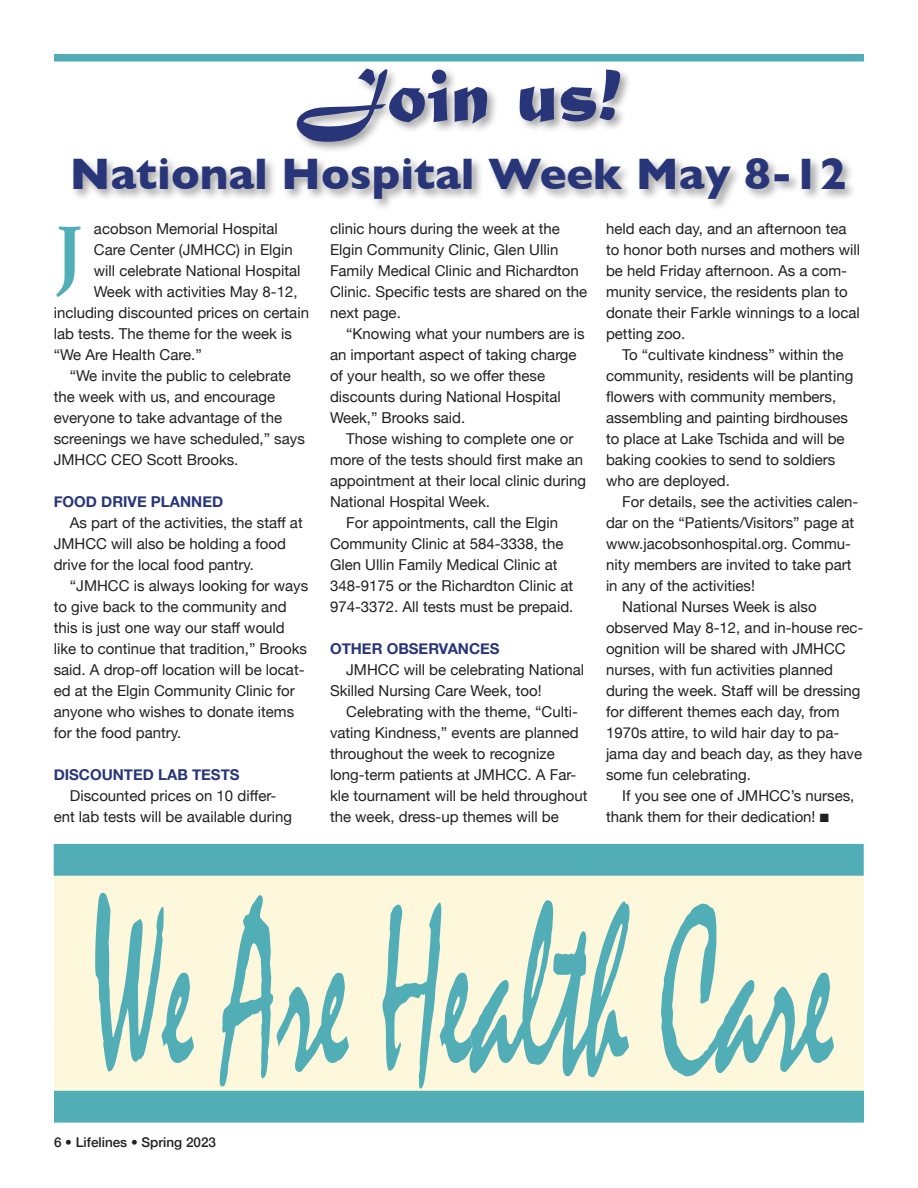
<style>
.page{position:relative;width:918px;height:1188px;background:#fff}
.page>*{position:absolute;margin:0;border:0;box-sizing:border-box;transform-origin:0 0}
.Paragraph_Style_2{font:700 80.55px "Athelas";color:#51aeb7}
.t1{font:79.5px "Matura MT Script Capitals";color:#283679}
.t2{font:700 45px "Gill Sans";color:#283679}
.t3{font:15px/21px "Helvetica Neue";color:#231f20}
.t4{font:700 15px "Helvetica Neue";color:#283679}
.t5{font:500 13.5px "Helvetica Neue";color:#231f20}
</style>
<div class="page">
<div style="left:54px;top:54px;width:810px;height:8px;background:#51aeb7;border:2px solid #51aeb7"></div>
<div style="left:71px;top:67px;width:786px;height:145px;background:#231f20;opacity:.4"></div>
<img style="left:54px;top:876px;width:810px;height:215px">
<div style="left:54px;top:1091px;width:810px;height:32px;background:#51aeb7;border:2px solid #51aeb7"></div>
<div style="left:54px;top:844px;width:810px;height:32px;background:#51aeb7;border:2px solid #51aeb7"></div>
<p class="t1" style="left:295px;top:47px;width:327px">Join us!</p>
<p class="t2" style="left:70px;top:138px;width:778px">National Hospital Week May 8-12</p>
<p class="Paragraph_Style_2" style="left:55px;top:188px;width:30px">J</p>
<p class="t3" style="left:606px;top:219px;width:256px">held each day, and an afternoon tea to honor both nurses and mothers will be held Friday afternoon. As a com&shy;munity service, the residents plan to donate their Farkle winnings to a local petting zoo.</p>
<p class="t3" style="left:606px;top:345px;width:249px;text-indent:16px">To “cultivate kindness” within the community, residents will be planting flowers with community members, assembling and painting birdhouses to place at Lake Tschida and will be baking cookies to send to soldiers who are deployed.</p>
<p class="t3" style="left:606px;top:492px;width:254px;text-indent:16px">For details, see the activities calen&shy;dar on the “Patients/Visitors” page at www.jacobsonhospital.org. Commu&shy;nity members are invited to take part in any of the activities!</p>
<p class="t3" style="left:606px;top:597px;width:259px;text-indent:16px">National Nurses Week is also observed May 8-12, and in-house rec&shy;ognition will be shared with JMHCC nurses, with fun activities planned during the week. Staff will be dressing for different themes each day, from 1970s attire, to wild hair day to pa&shy;jama day and beach day, as they have some fun celebrating.</p>
<p class="t3" style="left:606px;top:785px;width:250px;line-height:21.8px;text-indent:16px">If you see one of JMHCC’s nurses, thank them for their dedication! ■</p>
<p class="t3" style="left:94px;top:219px;width:185px">acobson Memorial Hospital</p>
<p class="t3" style="left:94px;top:240px;width:200px">Care Center (JMHCC) in Elgin</p>
<p class="t3" style="left:94px;top:261px;width:208px">will celebrate National Hospital</p>
<p class="t3" style="left:94px;top:282px;width:205px">Week with activities May 8-12,</p>
<p class="t3" style="left:54px;top:303px;width:257px">including discounted prices on certain</p>
<p class="t3" style="left:54px;top:324px;width:240px">lab tests. The theme for the week is</p>
<p class="t3" style="left:54px;top:345px;width:150px">“We Are Health Care.”</p>
<p class="t3" style="left:54px;top:366px;width:253px;text-indent:16px">“We invite the public to celebrate the week with us, and encourage everyone to take advantage of the screenings we have scheduled,” says<br>JMHCC CEO Scott Brooks.</p>
<p class="t4" style="left:54px;top:489px;width:171px">FOOD DRIVE PLANNED</p>
<p class="t3" style="left:54px;top:513px;width:251px;text-indent:16px">As part of the activities, the staff at<br>JMHCC will also be holding a food drive for the local food pantry.</p>
<p class="t3" style="left:54px;top:576px;width:256px;text-indent:16px">“JMHCC is always looking for ways to give back to the community and this is just one way our staff would like to continue that tradition,” Brooks said. A drop-off location will be locat&shy;ed at the Elgin Community Clinic for anyone who wishes to donate items for the food pantry.</p>
<p class="t4" style="left:54px;top:762px;width:187px">DISCOUNTED LAB TESTS</p>
<p class="t3" style="left:54px;top:786px;width:240px;text-align:center">Discounted prices on 10 differ-<br>ent lab tests will be available during</p>
<p class="t3" style="left:330px;top:219px;width:259px">clinic hours during the week at the<br>Elgin Community Clinic, Glen Ullin<br>Family Medical Clinic and Richardton<br>Clinic. Specific tests are shared on the next page.</p>
<p class="t3" style="left:330px;top:324px;width:256px;text-indent:16px">“Knowing what your numbers are is an important aspect of taking charge of your health, so we offer these discounts during National Hospital<br>Week,” Brooks said.</p>
<p class="t3" style="left:330px;top:429px;width:258px;text-indent:16px">Those wishing to complete one or more of the tests should first make an appointment at their local clinic during National Hospital Week.</p>
<p class="t3" style="left:330px;top:513px;width:245px;text-indent:16px">For appointments, call the Elgin Community Clinic at 584-3338, the Glen Ullin Family Medical Clinic at 348-9175 or the Richardton Clinic at 974-3372. All tests must be prepaid.</p>
<p class="t4" style="left:330px;top:636px;width:171px">OTHER OBSERVANCES</p>
<p class="t3" style="left:330px;top:660px;width:256px;text-indent:16px">JMHCC will be celebrating National<br>Skilled Nursing Care Week, too!</p>
<p class="t3" style="left:330px;top:702px;width:259px;text-indent:16px">Celebrating with the theme, “Culti&shy;vating Kindness,” events are planned throughout the week to recognize long-term patients at JMHCC. A Far&shy;kle tournament will be held throughout the week, dress-up themes will be</p>
<p class="t5" style="left:54px;top:1132px;width:164px">6 • Lifelines • Spring 2023</p>
</div>
